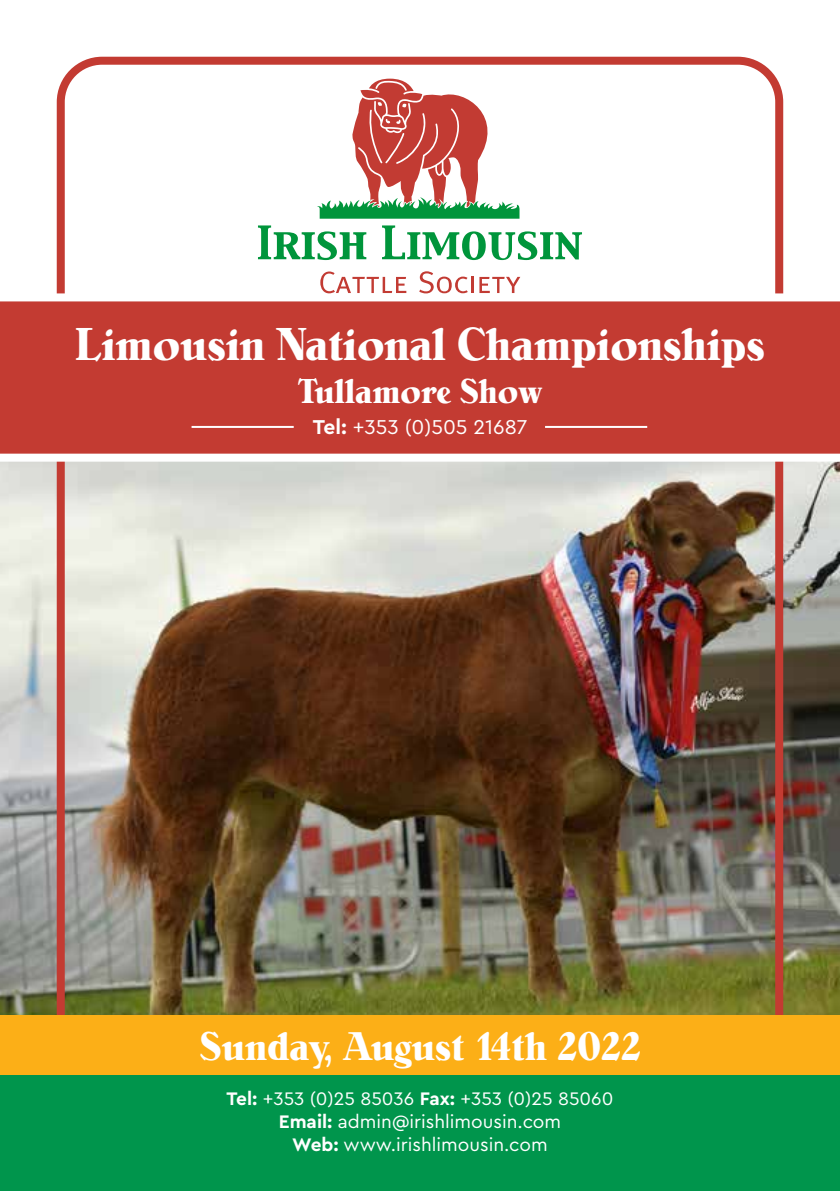
<style>
.page{position:relative;width:840px;height:1191px;background:#fff}
.page>*{position:absolute;margin:0;border:0;box-sizing:border-box;transform-origin:0 0}
.t1{font:700 condensed 48px "Bellini";color:#fff}
.t2{font:700 condensed 41.6px "Bellini";letter-spacing:-.005em;color:#fff}
.t3{font:700 condensed 36px "Bellini";color:#fff}
.t4{font:21px "Cera Pro";color:#fff}
.t5{font:19px/22.8px "Cera Pro";color:#fff;text-align:center}
.s1{font-weight:700}
</style>
<div class="page">
<img style="left:0;top:465px;width:839px;height:550px">
<div style="left:57px;top:57px;width:725px;height:1077px;border:8px solid #c33b32;border-radius:41px"></div>
<div style="left:0;top:1028px;width:839px;height:163px;background:#00954c"></div>
<svg style="left:0;top:289px;width:839px;height:176px;background:#ca534b"></svg>
<hr style="left:191px;top:426px;width:102px;height:2px;background:#fff">
<hr style="left:544px;top:426px;width:103px;height:2px;background:#fff">
<svg style="left:0;top:1074px;width:839px;height:1px"></svg>
<div style="left:0;top:1015px;width:839px;height:59px;background:#fcaf17"></div>
<svg style="left:258px;top:225px;width:108px;height:35px"></svg>
<svg style="left:382px;top:225px;width:199px;height:35px"></svg>
<svg style="left:320px;top:271px;width:86px;height:22px"></svg>
<svg style="left:419px;top:271px;width:54px;height:22px"></svg>
<svg style="left:479px;top:277px;width:41px;height:16px"></svg>
<svg style="left:317px;top:79px;width:202px;height:140px"></svg>
<h1 class="t1" style="left:74px;top:311px;width:692px">Limousin National Championships</h1>
<h3 class="t3" style="left:298px;top:366px;width:245px">Tullamore Show</h3>
<p class="t4" style="left:312px;top:412px;width:216px"><span class="s1">Tel:</span> +353 (0)505 21687</p>
<h2 class="t2" style="left:199px;top:1018px;width:443px">Sunday, August 14th 2022</h2>
<p class="t5" style="left:226px;top:1086px;width:388px"><span class="s1">Tel:</span> +353 (0)25 85036 <span class="s1">Fax:</span> +353 (0)25 85060<br><span class="s1">Email:</span> admin@irishlimousin.com<br><span class="s1">Web:</span> www.irishlimousin.com</p>
</div>
